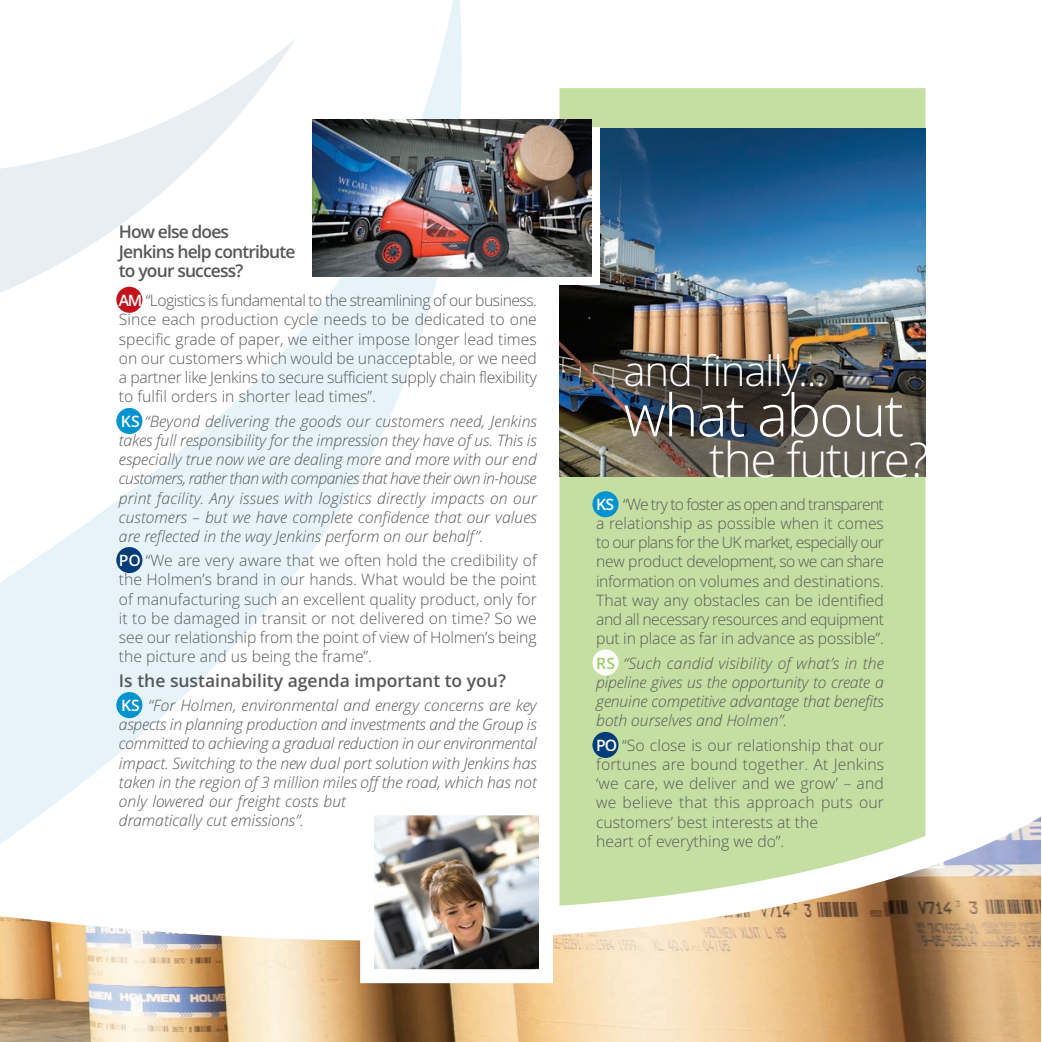
<style>
.page{position:relative;width:1042px;height:1042px;background:#fff}
.page>*{position:absolute;margin:0;border:0;box-sizing:border-box;transform-origin:0 0}
.t1{font:300 58.45px "Open Sans";letter-spacing:-.03em;color:#fff}
.t2{font:300 47.95px "Open Sans";letter-spacing:-.03em;color:#fff}
.t3{font:300 41.82px "Open Sans";letter-spacing:-.03em;color:#fff}
.t4{font:600 17.5px/19.2px "Open Sans";letter-spacing:-.05em;color:#57585a}
.t5{font:600 17.5px "Open Sans";color:#57585a}
.t6{font:300 15.75px/19.2px "Open Sans";color:#57585a;text-align:justify}
.t7{font:italic 300 15.75px/19.2px "Open Sans";color:#57585a;text-align:justify}
.s1{font-weight:600;color:#fff}
.s2{font-weight:600;font-style:normal;color:#fff}
.s3{font-weight:600;font-style:normal;color:#9fce66}
</style>
<div class="page">
<svg style="left:0;top:0;width:462px;height:816px"></svg>
<svg style="left:0;top:38px;width:296px;height:494px"></svg>
<div style="left:116px;top:287px;width:26px;height:26px;background:#c4121a;border-radius:50%"></div>
<div style="left:116px;top:408px;width:26px;height:26px;background:#0093d0;border-radius:50%"></div>
<div style="left:116px;top:547px;width:26px;height:26px;background:#003d78;border-radius:50%"></div>
<div style="left:116px;top:692px;width:26px;height:26px;background:#0093d0;border-radius:50%"></div>
<div style="left:559px;top:88px;width:366px;height:728px;background:#c4dfa1"></div>
<img style="left:559px;top:128px;width:366px;height:349px">
<div style="left:470px;top:128px;width:129px;height:157px;background:#fff"></div>
<img style="left:312px;top:119px;width:279px;height:158px">
<div style="left:592px;top:491px;width:26px;height:26px;background:#0093d0;border-radius:50%"></div>
<div style="left:592px;top:649px;width:26px;height:26px;background:#fff;border-radius:50%"></div>
<div style="left:592px;top:732px;width:26px;height:26px;background:#003d78;border-radius:50%"></div>
<img style="left:0;top:816px;width:1040px;height:226px">
<img style="left:375px;top:816px;width:163px;height:152px">
<p class="t4" style="left:119px;top:223px;width:178px">How else does<br>Jenkins help contribute to your success?</p>
<p class="t6" style="left:119px;top:291px;width:419px"><span class="s1">AM</span> “Logistics is fundamental to the streamlining of our business.<br>Since each production cycle needs to be dedicated to one specific grade of paper, we either impose longer lead times on our customers which would be unacceptable, or we need a partner like Jenkins to secure sufficient supply chain flexibility to fulfil orders in shorter lead times”.</p>
<p class="t7" style="left:119px;top:411px;width:419px"><span class="s2">KS</span> “Beyond delivering the goods our customers need, Jenkins takes full responsibility for the impression they have of us. This is especially true now we are dealing more and more with our end customers, rather than with companies that have their own in-house print facility. Any issues with logistics directly impacts on our customers – but we have complete confidence that our values are reflected in the way Jenkins perform on our behalf”.</p>
<p class="t6" style="left:119px;top:551px;width:419px"><span class="s1">PO</span> “We are very aware that we often hold the credibility of the Holmen’s brand in our hands. What would be the point of manufacturing such an excellent quality product, only for it to be damaged in transit or not delivered on time? So we see our relationship from the point of view of Holmen’s being the picture and us being the frame”.</p>
<p class="t5" style="left:119px;top:670px;width:388px">Is the sustainability agenda important to you?</p>
<p class="t7" style="left:119px;top:696px;width:419px;text-align:left"><span class="s2">KS</span> “For Holmen, environmental and energy concerns are key aspects in planning production and investments and the Group is committed to achieving a gradual reduction in our environmental impact. Switching to the new dual port solution with Jenkins has taken in the region of 3 million miles off the road, which has not only lowered our freight costs but<br>dramatically cut emissions”.</p>
<h3 class="t3" style="left:623px;top:347px;width:203px">and finally...</h3>
<h1 class="t1" style="left:623px;top:382px;width:282px">what about</h1>
<h2 class="t2" style="left:709px;top:432px;width:221px">the future?</h2>
<p class="t6" style="left:596px;top:495px;width:289px"><span class="s1">KS</span> “We try to foster as open and transparent a relationship as possible when it comes to our plans for the UK market, especially our new product development, so we can share information on volumes and destinations.<br>That way any obstacles can be identified and all necessary resources and equipment put in place as far in advance as possible”.</p>
<p class="t7" style="left:596px;top:653px;width:289px"><span class="s3">RS</span> “Such candid visibility of what’s in the pipeline gives us the opportunity to create a genuine competitive advantage that benefits both ourselves and Holmen”.</p>
<p class="t6" style="left:596px;top:735px;width:289px;text-align:left"><span class="s1">PO</span> “So close is our relationship that our fortunes are bound together. At Jenkins ‘we care, we deliver and we grow’ – and we believe that this approach puts our customers’ best interests at the<br>heart of everything we do”.</p>
</div>
